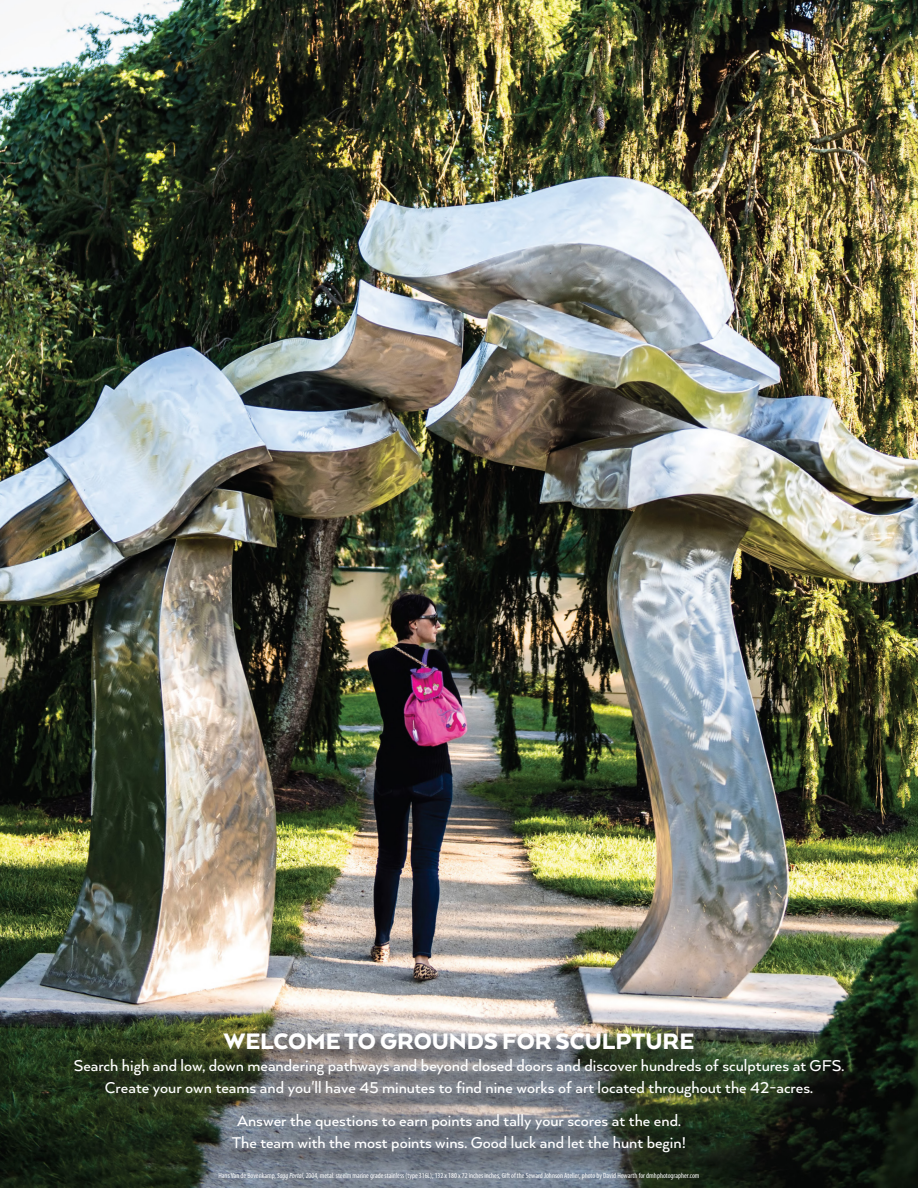
<style>
.page{position:relative;width:918px;height:1188px;background:#fff}
.page>*{position:absolute;margin:0;border:0;box-sizing:border-box;transform-origin:0 0}
.t1{font:900 25.8px "Arquitecta";color:#fff}
.t2{font:500 18px/21.6px "Arquitecta";color:#fff;text-align:center}
.t3{font:condensed 7.5px "Myriad Pro";color:#fff}
.s1{font-style:italic}
</style>
<div class="page">
<img style="left:0;top:0;width:918px;height:1188px">
<svg style="left:97px;top:1036px;width:746px;height:133px;background:#505850"></svg>
<h1 class="t1" style="left:224px;top:1026px;width:472px">WELCOMETO GROUNDS FOR SCULPTURE</h1>
<p class="t2" style="left:74px;top:1054px;width:772px">Search high and low, down meandering pathways and beyond closed doors and discover hundreds of sculptures at GFS.<br>Create your own teams and you'll have 45 minutes to find nine works of art located throughout the 42-acres.</p>
<p class="t2" style="left:232px;top:1109px;width:456px;text-align:left">Answer the questions to earn points and tally your scores at the end.<br>The team with the most points wins. Good luck and let the hunt begin!</p>
<p class="t3" style="left:218px;top:1172px;width:483px">Hans Van de Bovenkamp, <span class="s1">Sagg Portal</span>, 2004, metal: steelm marine grade stainless (type 316L); 132 x 180 x 72 inches inches, Gift of the Seward Johnson Atelier, photo by David Howarth for dmhphotographer.com</p>
</div>
